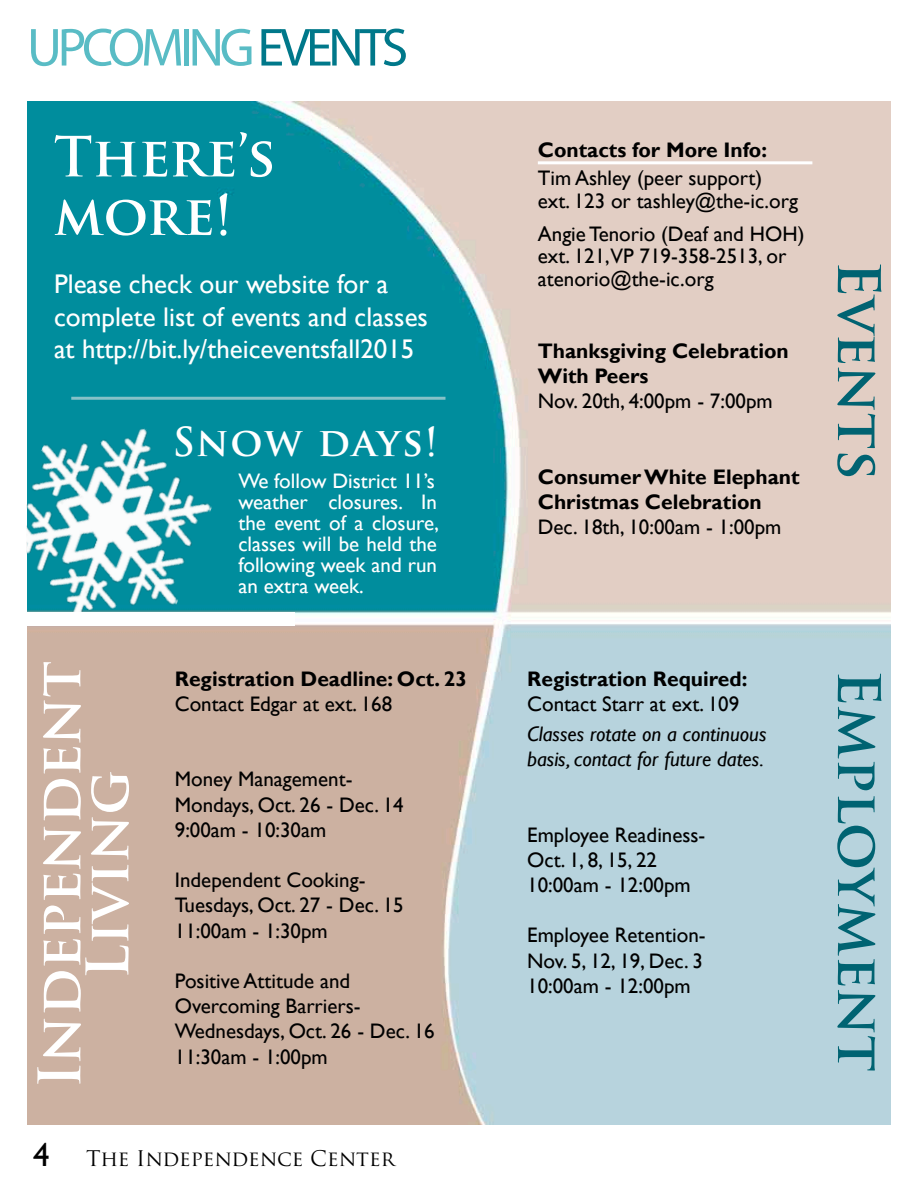
<style>
.page{position:relative;width:918px;height:1188px;background:#fff}
.page>*{position:absolute;margin:0;border:0;box-sizing:border-box;transform-origin:0 0}
.t1{font:700 57px/48px "Trajan Pro";letter-spacing:-.005em;color:#fff;text-align:center}
.t2{font:700 57px "Trajan Pro";color:#006372}
.t3{font:54px "Myriad Pro";letter-spacing:-.08em;color:#59bcc5}
.t4{font:700 54px/58.5px "Trajan Pro";color:#fff}
.t5{font:700 39px "Trajan Pro";letter-spacing:.045em;color:#fff}
.t6{font:27px/32.4px "Gill Sans";color:#fff}
.t7{font:21px/25.2px "Gill Sans";color:#000}
.t8{font:700 21px/25.2px "Gill Sans";color:#000}
.t9{font:21px/21px "Gill Sans";color:#fff}
.t10{font:italic 21px/25.2px "Gill Sans";color:#000}
.t11{font:21px "Trajan Pro";color:#000}
.s1{color:#00788a}
.s2{font-family:"Gill Sans";font-size:33px}
</style>
<div class="page">
<img style="left:27px;top:102px;width:864px;height:1023px">
<img style="left:26px;top:398px;width:203px;height:252px">
<div style="left:26px;top:612px;width:269px;height:13px;background:#fff"></div>
<hr style="left:71px;top:397px;width:374px;height:3px;background:#87c1c8">
<hr style="left:538px;top:161px;width:274px;height:3px;background:#fff">
<h2 class="t3" style="left:27px;top:14px;width:383px">UPCOMING <span class="s1">EVENTS</span></h2>
<h2 class="t4" style="left:54px;top:128px;width:223px">There’s more!</h2>
<p class="t6" style="left:54px;top:269px;width:376px">Please check our website for a complete list of events and classes at http://bit.ly/theiceventsfall2015</p>
<h3 class="t5" style="left:172px;top:418px;width:267px">Snow days!</h3>
<p class="t9" style="left:238px;top:471px;width:202px">We follow District 11’s weather closures. In the event of a closure, classes will be held the following week and run an extra week.</p>
<p class="t8" style="left:538px;top:138px;width:231px">Contacts for More Info:</p>
<p class="t7" style="left:538px;top:167px;width:262px;line-height:22.5px">Tim Ashley (peer support) ext. 123 or tashley@the-ic.org</p>
<p class="t7" style="left:538px;top:223px;width:268px;line-height:22.5px">Angie Tenorio (Deaf and HOH) ext. 121,VP 719-358-2513, or atenorio@the-ic.org</p>
<p class="t8" style="left:538px;top:339px;width:253px">Thanksgiving Celebration<br>With Peers</p>
<p class="t7" style="left:538px;top:389px;width:236px">Nov. 20th, 4:00pm - 7:00pm</p>
<p class="t8" style="left:538px;top:465px;width:263px">Consumer White Elephant<br>Christmas Celebration</p>
<p class="t7" style="left:538px;top:515px;width:245px">Dec. 18th, 10:00am - 1:00pm</p>
<h1 class="t2" style="left:894px;top:261px;width:221px;rotate:90deg">Events</h1>
<h1 class="t1" style="left:36px;top:1088px;width:429px;rotate:-90deg">Independent<br>Living</h1>
<h1 class="t2" style="left:894px;top:670px;width:403px;rotate:90deg">Employment</h1>
<p class="t8" style="left:175px;top:666px;width:294px">Registration Deadline: Oct. 23</p>
<p class="t7" style="left:175px;top:692px;width:219px">Contact Edgar at ext. 168</p>
<p class="t8" style="left:527px;top:666px;width:222px">Registration Required:</p>
<p class="t7" style="left:527px;top:692px;width:213px">Contact Starr at ext. 109</p>
<p class="t10" style="left:527px;top:721px;width:241px">Classes rotate on a continuous basis, contact for future dates.</p>
<p class="t7" style="left:175px;top:767px;width:230px">Money Management-<br>Mondays, Oct. 26 - Dec. 14<br>9:00am - 10:30am</p>
<p class="t7" style="left:175px;top:868px;width:230px">Independent Cooking-<br>Tuesdays, Oct. 27 - Dec. 15<br>11:00am - 1:30pm</p>
<p class="t7" style="left:175px;top:969px;width:261px">Positive Attitude and<br>Overcoming Barriers-<br>Wednesdays, Oct. 26 - Dec. 16<br>11:30am - 1:00pm</p>
<p class="t7" style="left:527px;top:822px;width:180px">Employee Readiness-<br>Oct. 1, 8, 15, 22<br>10:00am - 12:00pm</p>
<p class="t7" style="left:527px;top:923px;width:180px">Employee Retention-<br>Nov. 5, 12, 19, Dec. 3<br>10:00am - 12:00pm</p>
<p class="t11" style="left:33px;top:1145px;width:363px"><span class="s2">4</span> The Independence Center</p>
</div>
